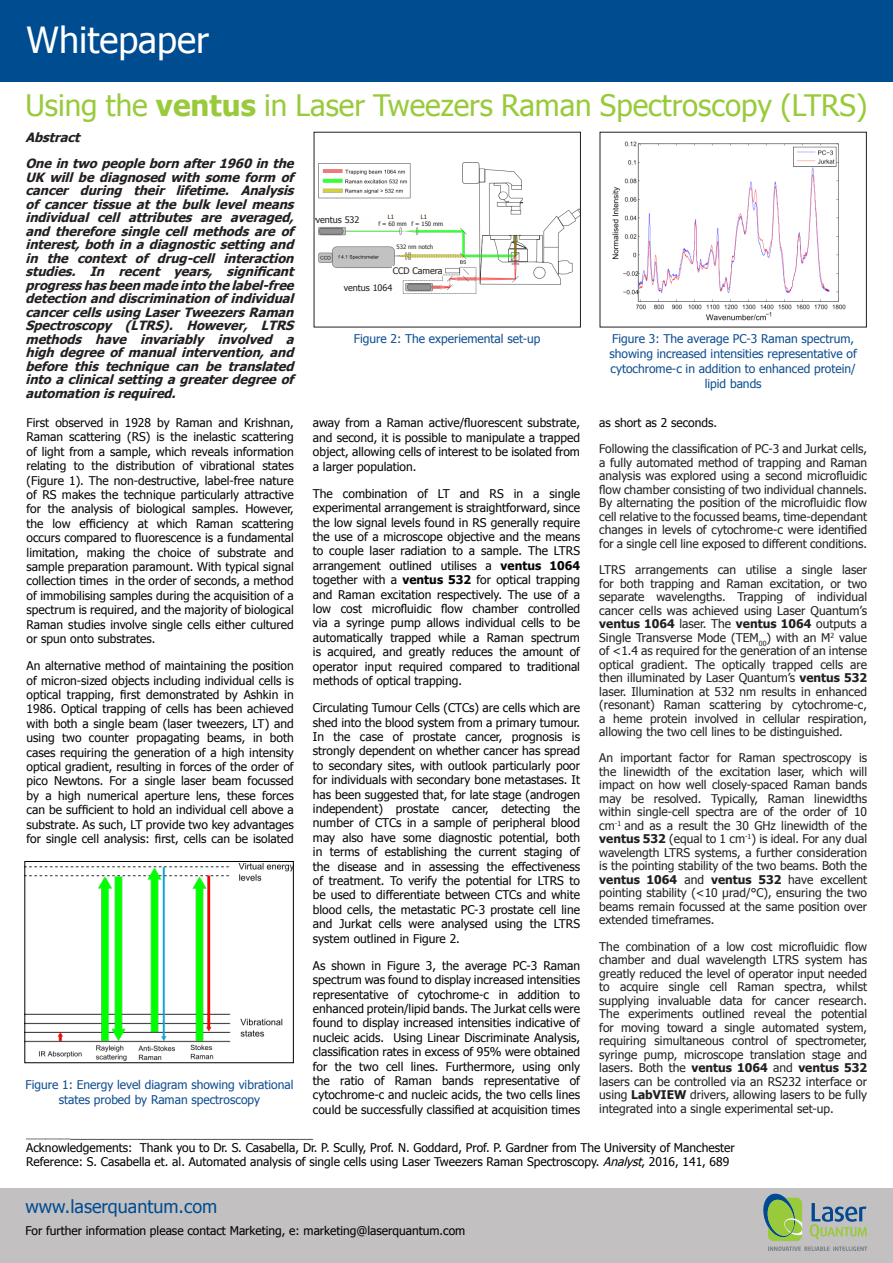
<style>
.page{position:relative;width:893px;height:1263px;background:#fff}
.page>*{position:absolute;margin:0;border:0;box-sizing:border-box;transform-origin:0 0}
.t1{font:36px "Tahoma";color:#fff}
.t2{font:29.55px "Tahoma";color:#99ca3b}
.t3{font:18px "Tahoma";color:#004c91}
.Body_1_Orange{font:italic 700 12.75px/13.5px "Tahoma";color:#231f20}
.Body_1_Blue{font:12px/14.4px "Tahoma";color:#040503;text-align:justify}
.Body_1_Blue-2{font:12px/13.5px "Tahoma";color:#231f20;text-align:justify}
.t4{font:12px "Tahoma";color:#000}
.t5{font:12px/15px "Tahoma";color:#0d4d90;text-align:center}
.t6{font:9px "Tahoma";color:#231f20}
.t7{font:6px "Tahoma";color:#231f20}
.s1{font-weight:700}
.s2{font-size:9px}
.s3{font-style:italic}
</style>
<div class="page">
<img style="left:26px;top:864px;width:266px;height:196px">
<div style="left:24px;top:861px;width:270px;height:202px;border:1px solid #000"></div>
<div style="left:0;top:0;width:893px;height:81px;background:#004c91"></div>
<div style="left:0;top:1188px;width:893px;height:75px;background:#c2c0c1"></div>
<svg style="left:763px;top:1194px;width:104px;height:57px"></svg>
<img style="left:318px;top:162px;width:261px;height:132px">
<img style="left:612px;top:141px;width:234px;height:180px">
<div style="left:344px;top:284px;width:56px;height:10px;background:#fffefc"></div>
<div style="left:316px;top:216px;width:56px;height:9px;background:#fffefc"></div>
<div style="left:393px;top:267px;width:50px;height:9px;background:#fffefc"></div>
<div style="left:396px;top:244px;width:38px;height:8px;background:#fffefc"></div>
<div style="left:378px;top:215px;width:29px;height:12px;background:#fffefc"></div>
<div style="left:411px;top:214px;width:34px;height:13px;background:#fffefc"></div>
<p class="t1" style="left:27px;top:16px;width:184px">Whitepaper</p>
<p class="t2" style="left:26px;top:86px;width:843px">Using the <span class="s1">ventus</span> in Laser Tweezers Raman Spectroscopy (LTRS)</p>
<p class="Body_1_Orange" style="left:26px;top:130px;width:60px">Abstract</p>
<p class="Body_1_Orange" style="left:26px;top:156px;width:274px">Onein twopeopleborn after1960in the UK will be diagnosed with some form of cancer during their lifetime. Analysis of cancer tissue at the bulk level means individual cell attributes are averaged, and therefore single cell methods are of interest, both in adiagnosticsettingand in the context of drug-cell interaction studies. In recent years, significant progresshasbeen madeintothelabel-free detection anddiscrimination ofindividual cancercellsusingLaserTweezersRaman Spectroscopy (LTRS). However, LTRS methods have invariably involved a high degree of manual intervention, and before this technique can be translated intoaclinicalsettingagreaterdegreeof automation isrequired.</p>
<p class="Body_1_Blue" style="left:27px;top:415px;width:269px">First observed in 1928 by Raman and Krishnan, Raman scattering (RS) is the inelastic scattering of light from a sample, which reveals information relating to the distribution of vibrational states (Figure 1). The non-destructive, label-free nature of RS makes the technique particularly attractive for the analysis of biological samples. However, the low efficiency at which Raman scattering occurs compared to fluorescence is a fundamental limitation, making the choice of substrate and sample preparation paramount. With typical signal collection times in the order of seconds, a method of immobilising samples during the acquisition of a spectrum is required, and the majority of biological Raman studies involve single cells either cultured or spun onto substrates.</p>
<p class="Body_1_Blue" style="left:27px;top:658px;width:269px">An alternative method of maintaining the position of micron-sized objects including individual cells is optical trapping, first demonstrated by Ashkin in 1986. Optical trapping of cells has been achieved with both a single beam (laser tweezers, LT) and using two counter propagating beams, in both cases requiring the generation of a high intensity optical gradient, resulting in forces of the order of pico Newtons. For a single laser beam focussed by a high numerical aperture lens, these forces can be sufficient to hold an individual cell above a substrate. As such, LT provide two key advantages for single cell analysis: first, cells can be isolated</p>
<p class="t5" style="left:25px;top:1077px;width:269px">Figure 1: Energy level diagram showing vibrational states probed by Raman spectroscopy</p>
<p class="t6" style="left:316px;top:214px;width:45px">ventus 532</p>
<p class="t7" style="left:421px;top:213px;width:8px">L1</p>
<p class="t7" style="left:411px;top:220px;width:33px">f = 150 mm</p>
<p class="t7" style="left:388px;top:213px;width:8px">L1</p>
<p class="t7" style="left:378px;top:220px;width:30px">f = 60 mm</p>
<p class="t7" style="left:396px;top:243px;width:38px">532 nm notch</p>
<p class="t6" style="left:393px;top:264px;width:51px">CCD Camera</p>
<p class="t6" style="left:344px;top:282px;width:50px">ventus 1064</p>
<p class="t5" style="left:354px;top:331px;width:188px">Figure 2: The experiemental set-up</p>
<p class="Body_1_Blue" style="left:313px;top:415px;width:269px">away from a Raman active/fluorescent substrate, and second, it is possible to manipulate a trapped object, allowing cells of interest to be isolated from a larger population.</p>
<p class="Body_1_Blue" style="left:313px;top:486px;width:269px">The combination of LT and RS in a single experimental arrangement is straightforward, since the low signal levels found in RS generally require the use of a microscope objective and the means to couple laser radiation to a sample. The LTRS arrangement outlined utilises a <span class="s1">ventus 1064 </span>together with a <span class="s1">ventus 532</span> for optical trapping and Raman excitation respectively. The use of a low cost microfluidic flow chamber controlled via a syringe pump allows individual cells to be automatically trapped while a Raman spectrum is acquired, and greatly reduces the amount of operator input required compared to traditional methods of optical trapping.</p>
<p class="Body_1_Blue" style="left:313px;top:700px;width:269px">Circulating Tumour Cells (CTCs) are cells which are shed into the blood system from a primary tumour.<br>In the case of prostate cancer, prognosis is strongly dependent on whether cancer has spread to secondary sites, with outlook particularly poor for individuals with secondary bone metastases. It has been suggested that, for late stage (androgen independent) prostate cancer, detecting the number of CTCs in a sample of peripheral blood may also have some diagnostic potential, both in terms of establishing the current staging of the disease and in assessing the effectiveness of treatment. To verify the potential for LTRS to be used to differentiate between CTCs and white blood cells, the metastatic PC-3 prostate cell line and Jurkat cells were analysed using the LTRS system outlined in Figure 2.</p>
<p class="Body_1_Blue" style="left:313px;top:957px;width:269px">As shown in Figure 3, the average PC-3 Raman spectrum was found to display increased intensities representative of cytochrome-c in addition to enhanced protein/lipid bands. The Jurkat cells were found to display increased intensities indicative of nucleic acids. Using Linear Discriminate Analysis, classification rates in excess of 95% were obtained for the two cell lines. Furthermore, using only the ratio of Raman bands representative of cytochrome-c and nucleic acids, the two cells lines could be successfully classified at acquisition times</p>
<p class="t5" style="left:609px;top:330px;width:249px">Figure 3: The average PC-3 Raman spectrum, showing increased intensities representative of cytochrome-c in addition to enhanced protein/ lipid bands</p>
<p class="Body_1_Blue" style="left:599px;top:415px;width:119px">as short as 2 seconds.</p>
<p class="Body_1_Blue-2" style="left:599px;top:442px;width:269px">Following the classification of PC-3 and Jurkat cells, a fully automated method of trapping and Raman analysis was explored using a second microfluidic flow chamber consisting of two individual channels.<br>By alternating the position of the microfluidic flow cell relative to the focussed beams, time-dependant changes in levels of cytochrome-c were identified for a single cell line exposed to different conditions.</p>
<p class="Body_1_Blue-2" style="left:599px;top:562px;width:269px">LTRS arrangements can utilise a single laser for both trapping and Raman excitation, or two separate wavelengths. Trapping of individual cancer cells was achieved using Laser Quantum’s <span class="s1">ventus 1064</span> laser. The <span class="s1">ventus 1064</span> outputs a Single Transverse Mode (TEM<sub>00</sub>) with an M<sup>2</sup> value of &lt;1.4 as required for the generation of an intense optical gradient. The optically trapped cells are then illuminated by Laser Quantum’s <span class="s1">ventus 532 </span>laser. Illumination at 532 nm results in enhanced (resonant) Raman scattering by cytochrome-c, a heme protein involved in cellular respiration, allowing the two cell lines to be distinguished.</p>
<p class="Body_1_Blue-2" style="left:599px;top:751px;width:269px">An important factor for Raman spectroscopy is the linewidth of the excitation laser, which will impact on how well closely-spaced Raman bands may be resolved. Typically, Raman linewidths within single-cell spectra are of the order of 10 cm<sup>-1</sup> and as a result the 30 GHz linewidth of the <span class="s1">ventus 532</span> (equal to 1 cm<sup>-1</sup>) is ideal. For any dual wavelength LTRS systems, a further consideration is the pointing stability of the two beams. Both the <span class="s1">ventus 1064</span> and <span class="s1">ventus 532</span> have excellent pointing stability (&lt;10 µrad/°C), ensuring the two beams remain focussed at the same position over extended timeframes.</p>
<p class="Body_1_Blue-2" style="left:599px;top:939px;width:269px">The combination of a low cost microfluidic flow chamber and dual wavelength LTRS system has greatly reduced the level of operator input needed to acquire single cell Raman spectra, whilst supplying invaluable data for cancer research.<br>The experiments outlined reveal the potential for moving toward a single automated system, requiring simultaneous control of spectrometer, syringe pump, microscope translation stage and lasers. Both the <span class="s1">ventus 1064</span> and <span class="s1">ventus 532 </span>lasers can be controlled via an RS232 interface or using <span class="s1">LabVIEW</span> drivers, allowing lasers to be fully integrated into a single experimental set-up.</p>
<p class="Body_1_Blue-2" style="left:26px;top:1126px;width:288px"><span class="s2">_________</span>_____________________________________</p>
<p class="t4" style="left:26px;top:1140px;width:710px">Acknowledgements: Thank you to Dr. S. Casabella, Dr. P. Scully, Prof. N. Goddard, Prof. P. Gardner from The University of Manchester</p>
<p class="t4" style="left:26px;top:1154px;width:704px">Reference: S. Casabella et. al. Automated analysis of single cells using Laser Tweezers Raman Spectroscopy. <span class="s3">Analyst</span>, 2016, 141, 689</p>
<p class="t3" style="left:26px;top:1195px;width:193px">www.laserquantum.com</p>
<p class="t4" style="left:26px;top:1222px;width:441px">For further information please contact Marketing, e: marketing@laserquantum.com</p>
</div>
